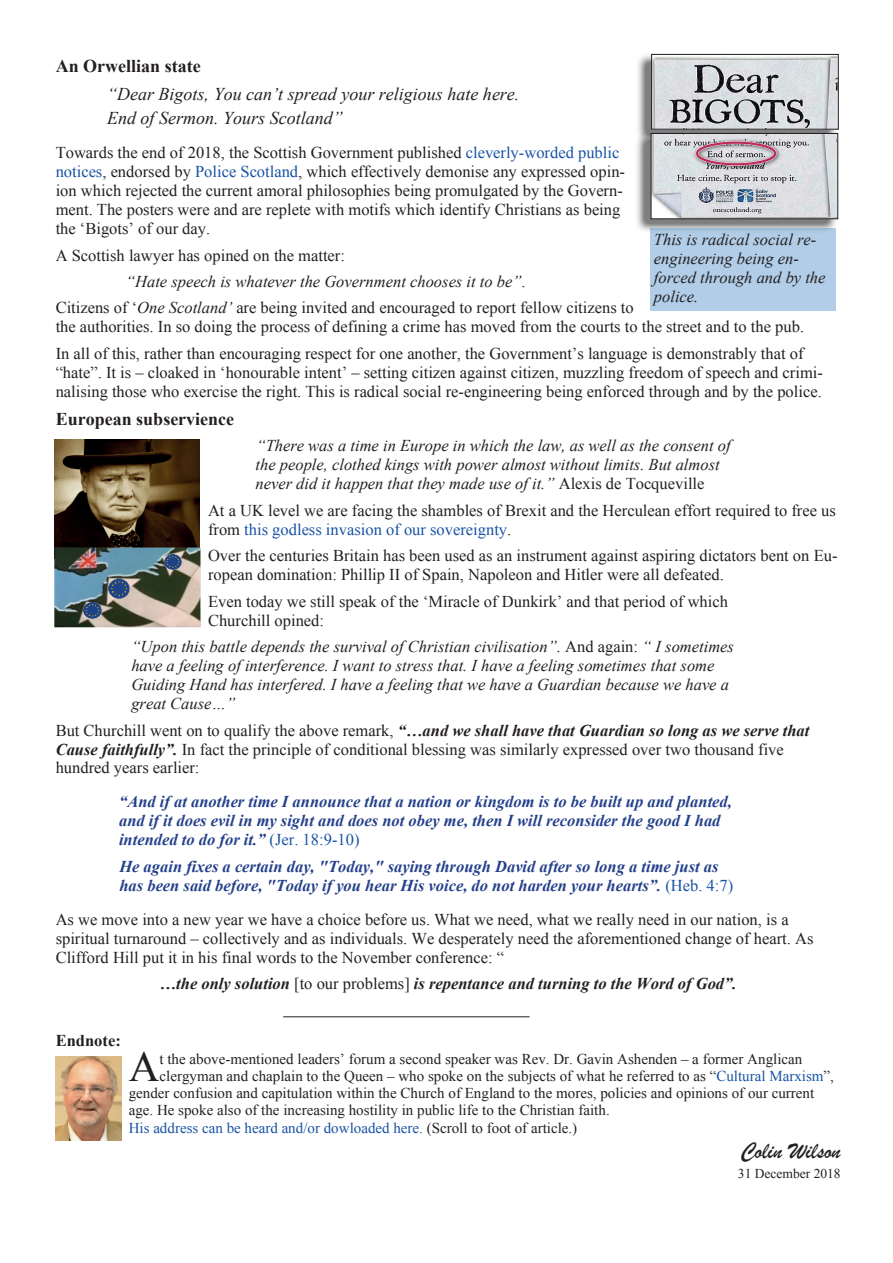
<style>
.page{position:relative;width:893px;height:1263px;background:#fff}
.page>*{position:absolute;margin:0;border:0;box-sizing:border-box;transform-origin:0 0}
.t1{font:42.6px "Times New Roman";color:#231f20}
.t2{font:24px "Brush Script";color:#231f20}
.t3{font:italic 18px/23.7px "Times New Roman";color:#231f20}
.t4{font:700 18px "Times New Roman";color:#231f20}
.t5{font:16.5px/18.9px "Times New Roman";color:#231f20}
.t6{font:italic 16.5px/18.9px "Times New Roman";color:#231f20}
.t7{font:italic 700 16.5px/18.9px "Times New Roman";color:#24408b}
.t8{font:italic 700 16.5px "Times New Roman";color:#231f20}
.t9{font:700 16.5px "Times New Roman";color:#231f20}
.t10{font:15px "Times New Roman";color:#231f20}
.t11{font:15px "Times New Roman";color:#1853a4}
.t12{font:13.5px "Times New Roman";color:#231f20}
.s1{color:#1853a4}
.s2{font-style:normal}
.s3{font-style:italic}
.s4{font-weight:700;font-style:italic}
.s5{font-weight:400;font-style:normal;color:#1853a4}
.s6{font-weight:400;font-style:normal}
.s7{color:#231f20}
</style>
<div class="page">
<hr style="left:283px;top:1016px;width:246px;height:1px;background:#231f20">
<img style="left:56px;top:1056px;width:66px;height:84px">
<img style="left:54px;top:440px;width:145px;height:108px">
<img style="left:54px;top:548px;width:146px;height:79px">
<img style="left:83px;top:602px;width:18px;height:17px">
<img style="left:165px;top:554px;width:16px;height:15px">
<img style="left:638px;top:53px;width:201px;height:77px">
<img style="left:653px;top:56px;width:184px;height:72px">
<div style="left:651px;top:54px;width:188px;height:76px;border:1px solid #231f20"></div>
<img style="left:637px;top:130px;width:202px;height:106px">
<img style="left:653px;top:135px;width:183px;height:82px">
<div style="left:651px;top:133px;width:187px;height:86px;border:1px solid #231f20"></div>
<div style="left:650px;top:228px;width:185px;height:83px;background:#b1cde7"></div>
<p class="t4" style="left:56px;top:60px;width:147px">An Orwellian state</p>
<p class="t3" style="left:107px;top:84px;width:414px">“Dear Bigots, You can’t spread your religious hate here.<br>End of Sermon. Yours Scotland”</p>
<p class="t5" style="left:56px;top:145px;width:571px">Towards the end of 2018, the Scottish Government published <span class="s1">cleverly-worded public notices</span>, endorsed by <span class="s1">Police Scotland</span>, which effectively demonise any expressed opin&shy;ion which rejected the current amoral philosophies being promulgated by the Govern&shy;ment. The posters were and are replete with motifs which identify Christians as being the ‘Bigots’ of our day.</p>
<p class="t5" style="left:56px;top:247px;width:291px">A Scottish lawyer has opined on the matter:</p>
<p class="t6" style="left:126px;top:274px;width:401px">“Hate speech is whatever the Government chooses it to be”<span class="s2">.</span></p>
<p class="t5" style="left:56px;top:300px;width:580px">Citizens of ‘<span class="s3">One Scotland’</span> are being invited and encouraged to report fellow citizens to</p>
<p class="t5" style="left:56px;top:315px;width:750px;line-height:26.4px">the authorities. In so doing the process of defining a crime has moved from the courts to the street and to the pub.<br>In all of this, rather than encouraging respect for one another, the Government’s language is demonstrably that of</p>
<p class="t5" style="left:56px;top:364px;width:769px">“hate”. It is – cloaked in ‘honourable intent’ – setting citizen against citizen, muzzling freedom of speech and crimi&shy;nalising those who exercise the right. This is radical social re-engineering being enforced through and by the police.</p>
<p class="t4" style="left:56px;top:412px;width:180px">European subservience</p>
<p class="t6" style="left:256px;top:438px;width:477px">“There was a time in Europe in which the law, as well as the consent of the people, clothed kings with power almost without limits. But almost never did it happen that they made use of it.” <span class="s2">Alexis de Tocqueville</span></p>
<p class="t5" style="left:208px;top:502px;width:629px">At a UK level we are facing the shambles of Brexit and the Herculean effort required to free us from <span class="s1">this godless invasion of our sovereignty</span>.</p>
<p class="t5" style="left:208px;top:548px;width:631px">Over the centuries Britain has been used as an instrument against aspiring dictators bent on Eu&shy;ropean domination: Phillip II of Spain, Napoleon and Hitler were all defeated.</p>
<p class="t5" style="left:208px;top:593px;width:521px">Even today we still speak of the ‘Miracle of Dunkirk’ and that period of which<br>Churchill opined:</p>
<p class="t6" style="left:131px;top:639px;width:604px">“Upon this battle depends the survival of Christian civilisation”. <span class="s2">And again:</span> “ I sometimes have a feeling of interference. I want to stress that. I have a feeling sometimes that some Guiding Hand has interfered. I have a feeling that we have a Guardian because we have a great Cause…”</p>
<p class="t5" style="left:56px;top:722px;width:755px">But Churchill went on to qualify the above remark, <span class="s4">“…and we shall have that Guardian so long as we serve that<br>Cause faithfully”.</span> In fact the principle of conditional blessing was similarly expressed over two thousand five hundred years earlier:</p>
<p class="t7" style="left:119px;top:794px;width:614px">“And if at another time I announce that a nation or kingdom is to be built up and planted, and if it does evil in my sight and does not obey me, then I will reconsider the good I had intended to do for it.” <span class="s5">(Jer. 18:9-10)</span></p>
<p class="t7" style="left:119px;top:858px;width:615px">He again fixes a certain day, "Today," saying through David after so long a time just as has been said before, "Today if you hear His voice, do not harden your hearts”. <span class="s5">(Heb. 4:7)</span></p>
<p class="t5" style="left:56px;top:911px;width:759px">As we move into a new year we have a choice before us. What we need, what we really need in our nation, is a spiritual turnaround – collectively and as individuals. We desperately need the aforementioned change of heart. As<br>Clifford Hill put it in his final words to the November conference: “</p>
<p class="t8" style="left:160px;top:978px;width:578px">…the only solution <span class="s6">[to our problems]</span> is repentance and turning to the Word of God”.</p>
<p class="t6" style="left:654px;top:232px;width:173px">This is radical social re&shy;engineering being en&shy;forced through and by the police.</p>
<p class="t9" style="left:56px;top:1035px;width:67px">Endnote:</p>
<h1 class="t1" style="left:129px;top:1051px;width:32px">A</h1>
<p class="t10" style="left:160px;top:1053px;width:644px">t the above-mentioned leaders’ forum a second speaker was Rev. Dr. Gavin Ashenden – a former Anglican</p>
<p class="t10" style="left:160px;top:1070px;width:676px">clergyman and chaplain to the Queen – who spoke on the subjects of what he referred to as “<span class="s1">Cultural Marxism</span>”,</p>
<p class="t10" style="left:129px;top:1088px;width:687px">gender confusion and capitulation within the Church of England to the mores, policies and opinions of our current</p>
<p class="t10" style="left:129px;top:1105px;width:482px">age. He spoke also of the increasing hostility in public life to the Christian faith.</p>
<p class="t11" style="left:129px;top:1122px;width:450px">His address can be heard and/or dowloaded here. <span class="s7">(Scroll to foot of article.)</span></p>
<h2 class="t2" style="left:740px;top:1143px;width:102px">Colin Wilson</h2>
<p class="t12" style="left:738px;top:1169px;width:104px">31 December 2018</p>
</div>
